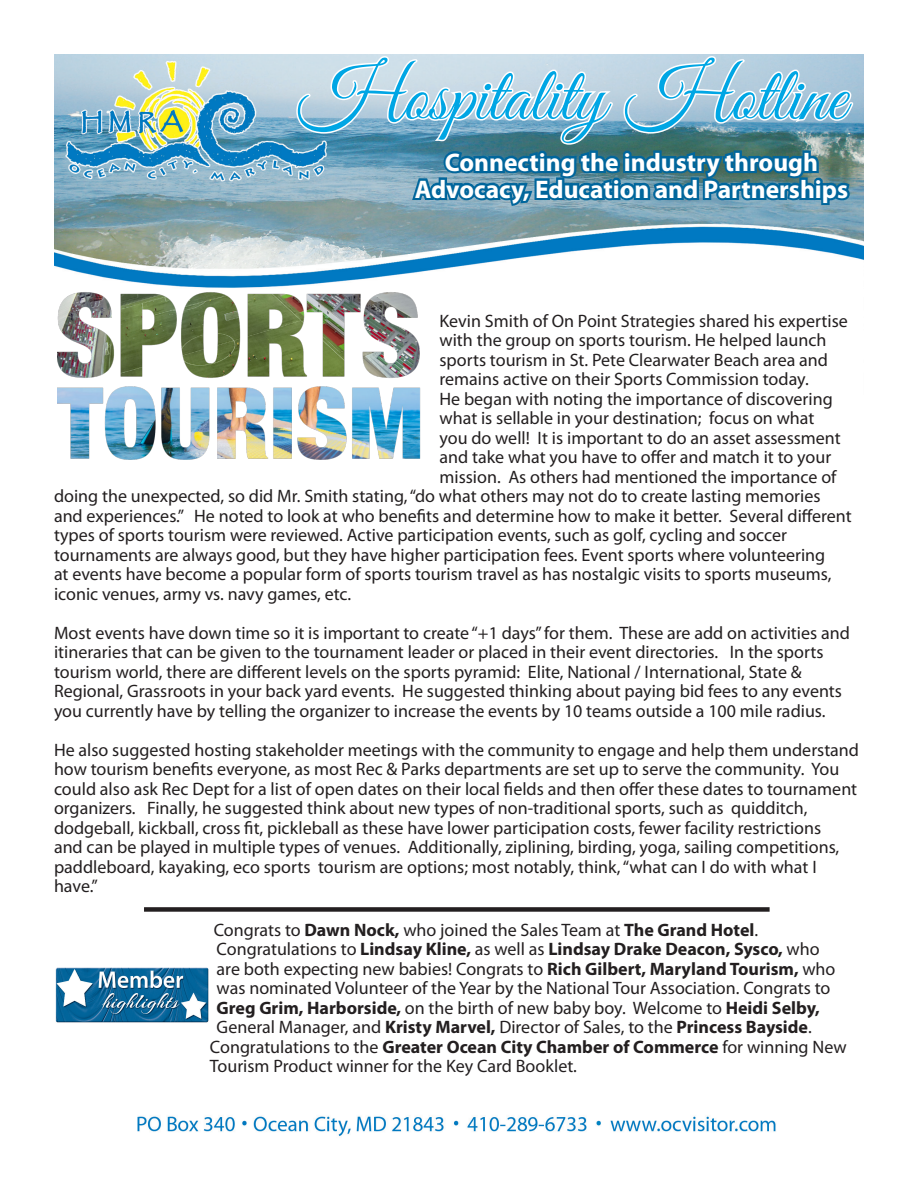
<style>
.page{position:relative;width:918px;height:1188px;background:#fff}
.page>*{position:absolute;margin:0;border:0;box-sizing:border-box;transform-origin:0 0}
.t1{font:76.5px "Great Vibes";color:#00a6e4}
.t2{font:700 25.5px "Myriad Pro";color:#fff}
.t3{font:18px/19.5px "Myriad Pro";color:#231f20}
.t4{font:700 18px "Myriad Pro";color:#231f20}
.s1{font-weight:700}
.s2{font-weight:400}
</style>
<div class="page">
<img style="left:54px;top:54px;width:810px;height:1083px">
<svg style="left:296px;top:55px;width:559px;height:220px"></svg>
<img style="left:57px;top:289px;width:369px;height:176px">
<img style="left:54px;top:966px;width:156px;height:57px">
<div style="left:135px;top:897px;width:644px;height:24px;background:#fff"></div>
<div style="left:144px;top:907px;width:626px;height:5px;background:#231f20"></div>
<p class="t1" style="left:298px;top:54px;width:549px">Hospitality Hotline</p>
<p class="t2" style="left:445px;top:146px;width:375px">Connecting the industry through</p>
<p class="t2" style="left:415px;top:173px;width:435px">Advocacy, Education and Partnerships</p>
<p class="t3" style="left:440px;top:311px;width:410px">Kevin Smith of On Point Strategies shared his expertise</p>
<p class="t3" style="left:440px;top:330px;width:389px">with the group on sports tourism. He helped launch</p>
<p class="t3" style="left:440px;top:350px;width:390px">sports tourism in St. Pete Clearwater Beach area and</p>
<p class="t3" style="left:440px;top:369px;width:371px">remains active on their Sports Commission today.</p>
<p class="t3" style="left:440px;top:389px;width:395px">He began with noting the importance of discovering</p>
<p class="t3" style="left:440px;top:408px;width:377px">what is sellable in your destination; focus on what</p>
<p class="t3" style="left:440px;top:428px;width:403px">you do well! It is important to do an asset assessment</p>
<p class="t3" style="left:440px;top:447px;width:393px">and take what you have to offer and match it to your</p>
<p class="t3" style="left:440px;top:467px;width:399px">mission. As others had mentioned the importance of</p>
<p class="t3" style="left:54px;top:486px;width:768px">doing the unexpected, so did Mr. Smith stating, “do what others may not do to create lasting memories</p>
<p class="t3" style="left:54px;top:506px;width:799px">and experiences.” He noted to look at who benefits and determine how to make it better. Several different</p>
<p class="t3" style="left:54px;top:525px;width:735px">types of sports tourism were reviewed. Active participation events, such as golf, cycling and soccer</p>
<p class="t3" style="left:54px;top:545px;width:773px">tournaments are always good, but they have higher participation fees. Event sports where volunteering</p>
<p class="t3" style="left:54px;top:564px;width:779px">at events have become a popular form of sports tourism travel as has nostalgic visits to sports museums,</p>
<p class="t3" style="left:54px;top:584px;width:299px">iconic venues, army vs. navy games, etc.</p>
<p class="t3" style="left:54px;top:623px;width:797px">Most events have down time so it is important to create “+1 days” for them. These are add on activities and itineraries that can be given to the tournament leader or placed in their event directories. In the sports tourism world, there are different levels on the sports pyramid: Elite, National / International, State &amp; Regional, Grassroots in your back yard events. He suggested thinking about paying bid fees to any events you currently have by telling the organizer to increase the events by 10 teams outside a 100 mile radius.</p>
<p class="t3" style="left:54px;top:740px;width:807px">He also suggested hosting stakeholder meetings with the community to engage and help them understand how tourism benefits everyone, as most Rec &amp; Parks departments are set up to serve the community. You could also ask Rec Dept for a list of open dates on their local fields and then offer these dates to tournament organizers. Finally, he suggested think about new types of non-traditional sports, such as quidditch, dodgeball, kickball, cross fit, pickleball as these have lower participation costs, fewer facility restrictions<br>and can be played in multiple types of venues. Additionally, ziplining, birding, yoga, sailing competitions, paddleboard, kayaking, eco sports tourism are options; most notably, think, “what can I do with what I have.”</p>
<p class="t3" style="left:214px;top:920px;width:546px">Congrats to <span class="s1">Dawn Nock,</span> who joined the Sales Team at <span class="s1">The Grand Hotel</span>.</p>
<p class="t4" style="left:217px;top:937px;width:605px"><span class="s2">Congratulations to</span> Lindsay Kline, <span class="s2">as well as</span> Lindsay Drake Deacon, Sysco, <span class="s2">who</span></p>
<p class="t3" style="left:217px;top:959px;width:620px">are both expecting new babies! Congrats to <span class="s1">Rich Gilbert, Maryland Tourism,</span> who</p>
<p class="t3" style="left:217px;top:978px;width:615px">was nominated Volunteer of the Year by the National Tour Association. Congrats to</p>
<p class="t3" style="left:217px;top:998px;width:605px"><span class="s1">Greg Grim, Harborside,</span> on the birth of new baby boy. Welcome to <span class="s1">Heidi Selby,</span></p>
<p class="t3" style="left:217px;top:1017px;width:597px">General Manager, and <span class="s1">Kristy Marvel,</span> Director of Sales, to the <span class="s1">Princess Bayside</span>.</p>
<p class="t3" style="left:210px;top:1037px;width:638px">Congratulations to the <span class="s1">Greater Ocean City Chamber of Commerce</span> for winning New</p>
<p class="t3" style="left:210px;top:1056px;width:369px">Tourism Product winner for the Key Card Booklet.</p>
</div>
